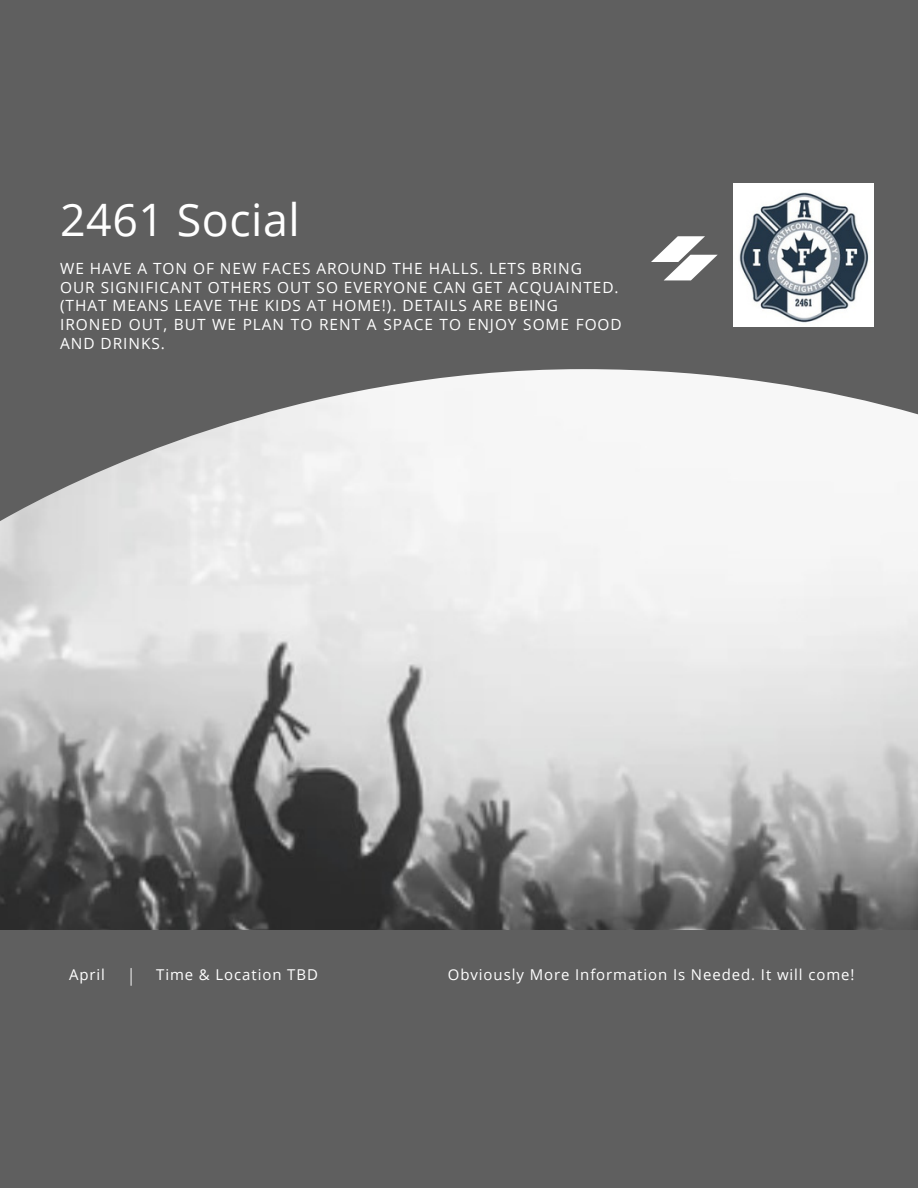
<style>
.page{position:relative;width:918px;height:1188px;background:#5f5f5f}
.page>*{position:absolute;margin:0;border:0;box-sizing:border-box;transform-origin:0 0}
.t1{font:44.7px "Open Sans";letter-spacing:.015em;color:#fff}
.t2{font:15.45px/18.6px "Open Sans";letter-spacing:.06em;color:#fff}
.t3{font:15px "Open Sans";letter-spacing:.06em;color:#fff}
</style>
<div class="page">
<svg style="left:651px;top:236px;width:67px;height:44px"></svg>
<img style="left:0;top:369px;width:918px;height:561px">
<svg style="left:131px;top:968px;width:1px;height:17px"></svg>
<img style="left:733px;top:183px;width:141px;height:143px">
<h1 class="t1" style="left:60px;top:188px;width:241px">2461 Social</h1>
<p class="t2" style="left:60px;top:259px;width:563px">WE HAVE A TON OF NEW FACES AROUND THE HALLS. LETS BRING<br>OUR SIGNIFICANT OTHERS OUT SO EVERYONE CAN GET ACQUAINTED. (THAT MEANS LEAVE THE KIDS AT HOME!). DETAILS ARE BEING IRONED OUT, BUT WE PLAN TO RENT A SPACE TO ENJOY SOME FOOD AND DRINKS.</p>
<p class="t3" style="left:69px;top:964px;width:37px">April</p>
<p class="t3" style="left:156px;top:964px;width:163px">Time &amp; Location TBD</p>
<p class="t3" style="left:448px;top:964px;width:408px">Obviously More Information Is Needed. It will come!</p>
</div>
